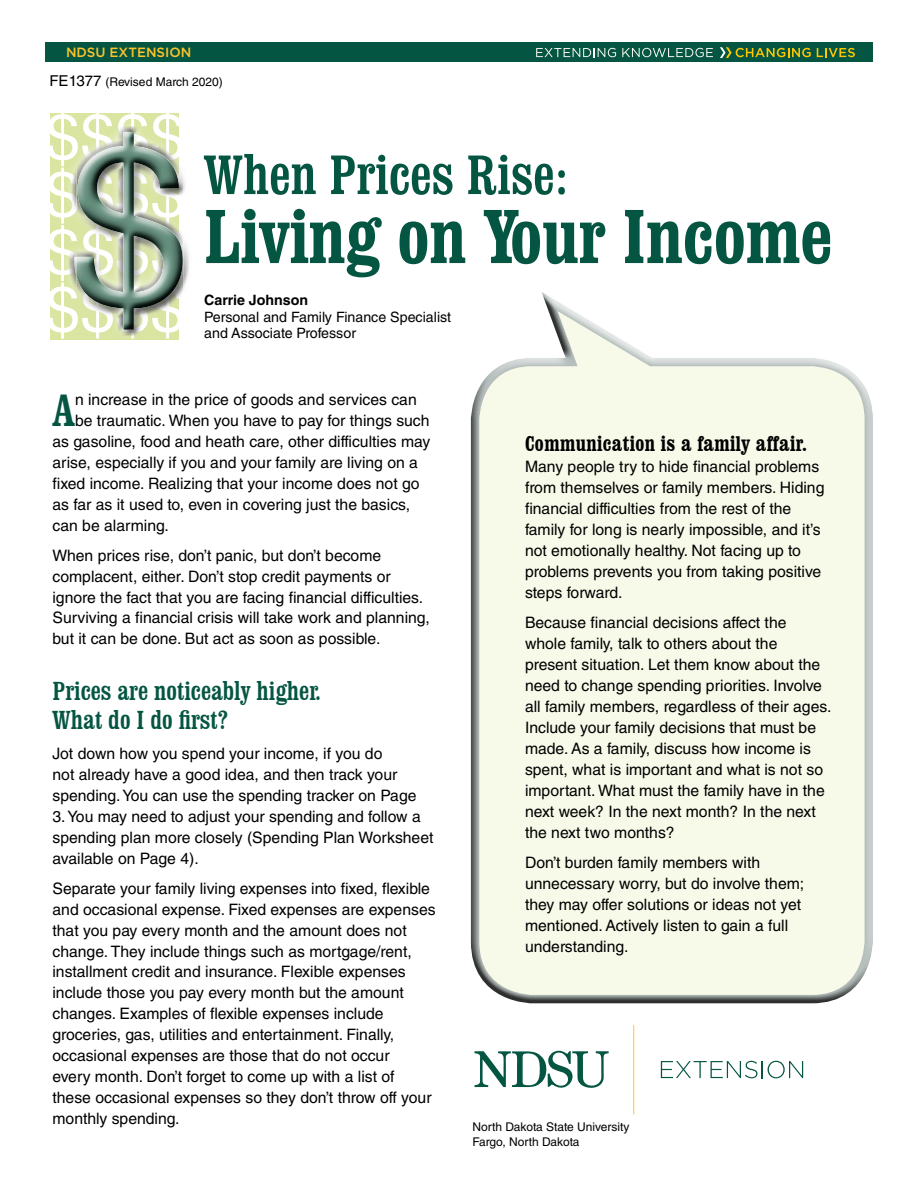
<style>
.page{position:relative;width:918px;height:1188px;background:#fff}
.page>*{position:absolute;margin:0;border:0;box-sizing:border-box;transform-origin:0 0}
.t1{font:700 condensed 75px "Clarendon BT";color:#045541}
.t2{font:63px/57.4px "Helvetica LT Std";color:#fff;text-align:justify}
.t3{font:condensed 57px "Clarendon BT";color:#045541}
.t4{font:condensed 46.8px "Clarendon BT";color:#045541}
.t5{font:condensed 27px "Clarendon BT";color:#045541}
.t6{font:700 condensed 21px "Clarendon BT";letter-spacing:.02em;color:#000}
.t7{font:15.75px/21px "Helvetica LT Std";color:#000}
.t8{font:14.25px/16.5px "Helvetica LT Std";color:#000}
.t9{font:700 14.25px "Helvetica LT Std";color:#000}
.t10{font:500 13.35px "Gotham";color:#ffc52b}
.t11{font:12px/15px "Helvetica LT Std";color:#000}
.s1{font-size:15px}
</style>
<div class="page">
<div style="left:462px;top:286px;width:409px;height:718px;background:#000;opacity:.75"></div>
<div style="left:51px;top:114px;width:128px;height:226px;background:#d9e5a0"></div>
<div style="left:54px;top:111px;width:137px;height:225px;background:#fff;opacity:.75"></div>
<div style="left:67px;top:125px;width:137px;height:226px;background:#000;opacity:.75"></div>
<hr style="left:633px;top:1025px;width:1px;height:89px;background:#ffc52b">
<div style="left:45px;top:42px;width:828px;height:20px;background:#045541"></div>
<svg style="left:536px;top:48px;width:80px;height:9px"></svg>
<svg style="left:622px;top:48px;width:91px;height:9px"></svg>
<svg style="left:817px;top:48px;width:38px;height:9px"></svg>
<svg style="left:720px;top:47px;width:91px;height:11px"></svg>
<svg style="left:474px;top:1050px;width:135px;height:38px"></svg>
<svg style="left:661px;top:1061px;width:142px;height:17px"></svg>
<p class="t10" style="left:66px;top:44px;width:127px">NDSU EXTENSION</p>
<p class="t11" style="left:50px;top:75px;width:175px"><span class="s1">FE1377</span> (Revised March 2020)</p>
<h2 class="t2" style="left:45px;top:108px;width:142px">$$$$ $$$$ $$$$ $$$$</h2>
<h1 class="t3" style="left:204px;top:139px;width:366px">When Prices Rise:</h1>
<p class="t1" style="left:204px;top:190px;width:630px">Living on Your Income</p>
<p class="t9" style="left:204px;top:291px;width:105px">Carrie Johnson</p>
<p class="t8" style="left:204px;top:308px;width:249px">Personal and Family Finance Specialist and Associate Professor</p>
<p class="t4" style="left:52px;top:381px;width:24px">A</p>
<p class="t7" style="left:75px;top:388px;width:343px">n increase in the price of goods and services can</p>
<p class="t7" style="left:75px;top:409px;width:356px">be traumatic. When you have to pay for things such</p>
<p class="t7" style="left:52px;top:430px;width:379px">as gasoline, food and heath care, other difficulties may</p>
<p class="t7" style="left:52px;top:451px;width:367px">arise, especially if you and your family are living on a</p>
<p class="t7" style="left:52px;top:472px;width:369px">fxed income. Realizing that your income does not go</p>
<p class="t7" style="left:52px;top:493px;width:359px">as far as it used to, even in covering just the basics,</p>
<p class="t7" style="left:52px;top:514px;width:118px">can be alarming.</p>
<p class="t7" style="left:52px;top:544px;width:379px">When prices rise, don’t panic, but don’t become complacent, either. Don’t stop credit payments or ignore the fact that you are facing fnancial difficulties.<br>Surviving a fnancial crisis will take work and planning, but it can be done. But act as soon as possible.</p>
<p class="t5" style="left:52px;top:674px;width:270px">Prices are noticeably higher.</p>
<h2 class="t5" style="left:52px;top:703px;width:177px">What do I do first?</h2>
<p class="t7" style="left:52px;top:742px;width:383px">Jot down how you spend your income, if you do<br>not already have a good idea, and then track your spending.You can use the spending tracker on Page 3.You may need to adjust your spending and follow a spending plan more closely (Spending Plan Worksheet available on Page 4).</p>
<p class="t7" style="left:52px;top:877px;width:385px">Separate your family living expenses into fxed, fexible and occasional expense. Fixed expenses are expenses that you pay every month and the amount does not change. They include things such as mortgage/rent, installment credit and insurance. Flexible expenses include those you pay every month but the amount changes. Examples of fexible expenses include groceries, gas, utilities and entertainment. Finally, occasional expenses are those that do not occur<br>every month. Don’t forget to come up with a list of these occasional expenses so they don’t throw off your monthly spending.</p>
<h3 class="t6" style="left:525px;top:430px;width:284px">Communication is a family affair.</h3>
<p class="t7" style="left:525px;top:456px;width:301px">Many people try to hide fnancial problems from themselves or family members. Hiding fnancial difficulties from the rest of the family for long is nearly impossible, and it’s not emotionally healthy. Not facing up to problems prevents you from taking positive steps forward.</p>
<p class="t7" style="left:525px;top:612px;width:308px">Because fnancial decisions affect the whole family, talk to others about the present situation. Let them know about the need to change spending priorities. Involve all family members, regardless of their ages.<br>Include your family decisions that must be made. As a family, discuss how income is spent, what is important and what is not so important. What must the family have in the next week? In the next month? In the next the next two months?</p>
<p class="t7" style="left:525px;top:852px;width:281px">Don’t burden family members with unnecessary worry, but do involve them; they may offer solutions or ideas not yet mentioned. Actively listen to gain a full understanding.</p>
<p class="t11" style="left:472px;top:1119px;width:159px">North Dakota State University<br>Fargo, North Dakota</p>
</div>
